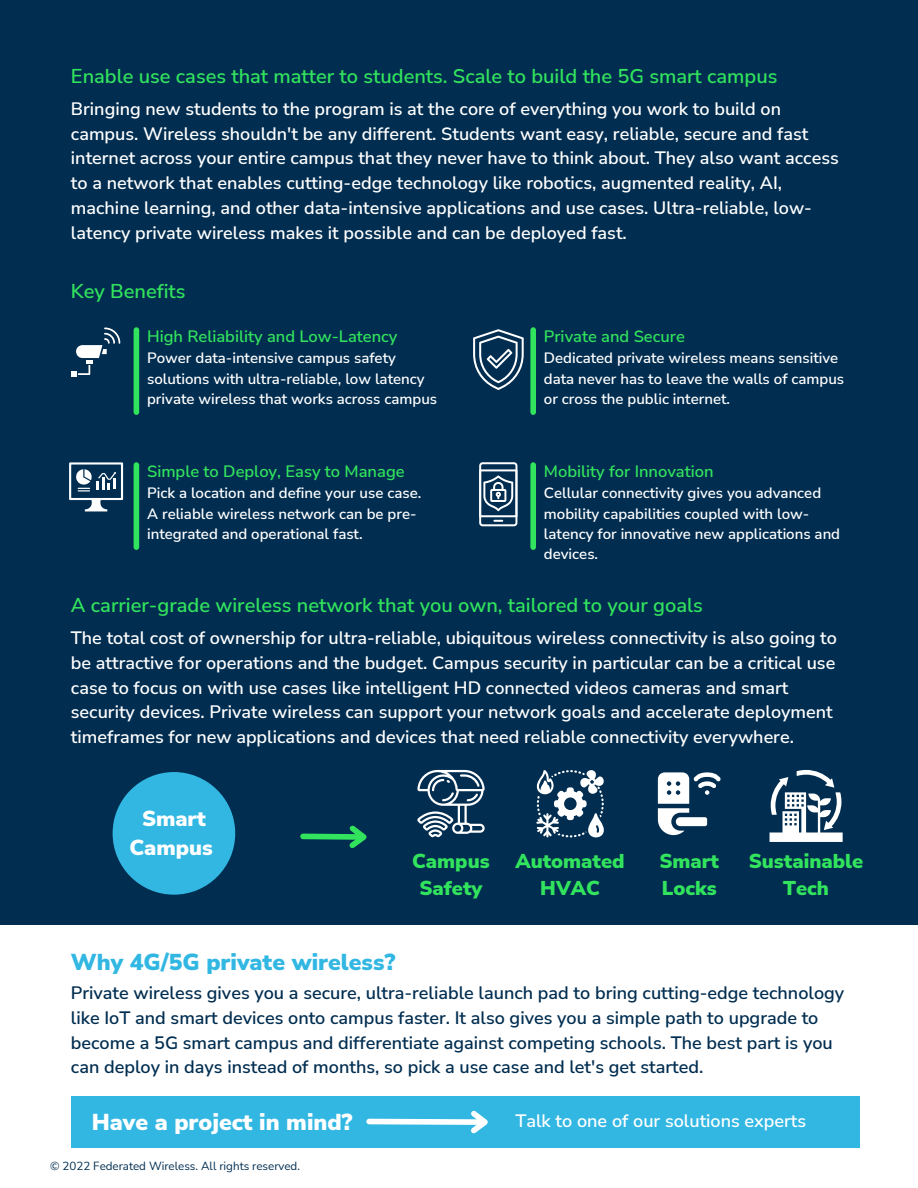
<style>
.page{position:relative;width:918px;height:1188px;background:#fff}
.page>*{position:absolute;margin:0;border:0;box-sizing:border-box;transform-origin:0 0}
.t1{font:900 22.95px "Nunito Sans";color:#32b7e3}
.t2{font:900 22.95px "Nunito Sans";color:#fff}
.t3{font:900 21.45px/29.2px "Nunito Sans";color:#fff;text-align:center}
.t4{font:600 19.95px "Nunito Sans";color:#32e35d}
.t5{font:900 19.95px/27px "Nunito Sans";color:#32e35d;text-align:center}
.t6{font:600 18px/24.8px "Nunito Sans";color:#fff}
.t7{font:600 18px/24.8px "Nunito Sans";color:#002d50}
.t8{font:600 16.5px "Nunito Sans";color:#32e35d}
.t9{font:600 15px/20.2px "Nunito Sans";color:#fff}
.t10{font:11.55px "Nunito Sans";color:#002d50}
</style>
<div class="page">
<div style="left:0;top:0;width:918px;height:925px;background:#002d50"></div>
<svg style="left:658px;top:772px;width:63px;height:63px"></svg>
<svg style="left:417px;top:770px;width:68px;height:67px"></svg>
<svg style="left:536px;top:770px;width:68px;height:67px"></svg>
<svg style="left:770px;top:770px;width:73px;height:72px"></svg>
<svg style="left:300px;top:825px;width:67px;height:24px"></svg>
<div style="left:113px;top:772px;width:122px;height:123px;background:#32b7e3;border-radius:50%"></div>
<div style="left:71px;top:1096px;width:789px;height:52px;background:#32b7e3"></div>
<svg style="left:366px;top:1110px;width:122px;height:24px"></svg>
<div style="left:134px;top:330px;width:5px;height:82px;background:#32e35d"></div>
<svg style="left:71px;top:327px;width:49px;height:50px"></svg>
<div style="left:134px;top:465px;width:5px;height:82px;background:#32e35d"></div>
<div style="left:530px;top:330px;width:6px;height:82px;background:#32e35d"></div>
<div style="left:530px;top:465px;width:6px;height:82px;background:#32e35d"></div>
<svg style="left:69px;top:462px;width:54px;height:49px"></svg>
<svg style="left:479px;top:462px;width:38px;height:64px"></svg>
<svg style="left:473px;top:329px;width:51px;height:61px"></svg>
<p class="t4" style="left:71px;top:62px;width:708px">Enable use cases that matter to students. Scale to build the 5G smart campus</p>
<p class="t6" style="left:71px;top:95px;width:769px">Bringing new students to the program is at the core of everything you work to build on campus. Wireless shouldn't be any different. Students want easy, reliable, secure and fast internet across your entire campus that they never have to think about. They also want access to a network that enables cutting-edge technology like robotics, augmented reality, AI, machine learning, and other data-intensive applications and use cases. Ultra-reliable, low&shy;latency private wireless makes it possible and can be deployed fast.</p>
<p class="t4" style="left:71px;top:277px;width:116px">Key Benefits</p>
<p class="t8" style="left:147px;top:325px;width:252px">High Reliability and Low-Latency</p>
<p class="t9" style="left:147px;top:347px;width:292px">Power data-intensive campus safety solutions with ultra-reliable, low latency private wireless that works across campus</p>
<p class="t8" style="left:147px;top:460px;width:259px">Simple to Deploy, Easy to Manage</p>
<p class="t9" style="left:147px;top:482px;width:276px">Pick a location and define your use case.<br>A reliable wireless network can be pre&shy;integrated and operational fast.</p>
<p class="t8" style="left:544px;top:325px;width:143px">Private and Secure</p>
<p class="t9" style="left:544px;top:347px;width:302px">Dedicated private wireless means sensitive data never has to leave the walls of campus or cross the public internet.</p>
<p class="t8" style="left:544px;top:460px;width:171px">Mobility for Innovation</p>
<p class="t9" style="left:544px;top:482px;width:298px">Cellular connectivity gives you advanced mobility capabilities coupled with low&shy;latency for innovative new applications and devices.</p>
<p class="t4" style="left:71px;top:591px;width:633px">A carrier-grade wireless network that you own, tailored to your goals</p>
<p class="t6" style="left:71px;top:625px;width:768px">The total cost of ownership for ultra-reliable, ubiquitous wireless connectivity is also going to be attractive for operations and the budget. Campus security in particular can be a critical use case to focus on with use cases like intelligent HD connected videos cameras and smart security devices. Private wireless can support your network goals and accelerate deployment timeframes for new applications and devices that need reliable connectivity everywhere.</p>
<p class="t3" style="left:129px;top:803px;width:85px">Smart<br>Campus</p>
<p class="t5" style="left:412px;top:847px;width:79px">Campus<br>Safety</p>
<p class="t5" style="left:515px;top:847px;width:111px">Automated<br>HVAC</p>
<p class="t5" style="left:659px;top:847px;width:61px;text-align:left">Smart<br>Locks</p>
<p class="t5" style="left:749px;top:847px;width:116px">Sustainable<br>Tech</p>
<p class="t1" style="left:71px;top:946px;width:326px">Why 4G/5G private wireless?</p>
<p class="t7" style="left:71px;top:980px;width:775px">Private wireless gives you a secure, ultra-reliable launch pad to bring cutting-edge technology like IoT and smart devices onto campus faster. It also gives you a simple path to upgrade to become a 5G smart campus and differentiate against competing schools. The best part is you can deploy in days instead of months, so pick a use case and let's get started.</p>
<p class="t2" style="left:92px;top:1105px;width:262px">Have a project in mind?</p>
<p class="t6" style="left:515px;top:1108px;width:292px">Talk to one of our solutions experts</p>
<p class="t10" style="left:50px;top:1158px;width:251px">© 2022 Federated Wireless. All rights reserved.</p>
</div>
